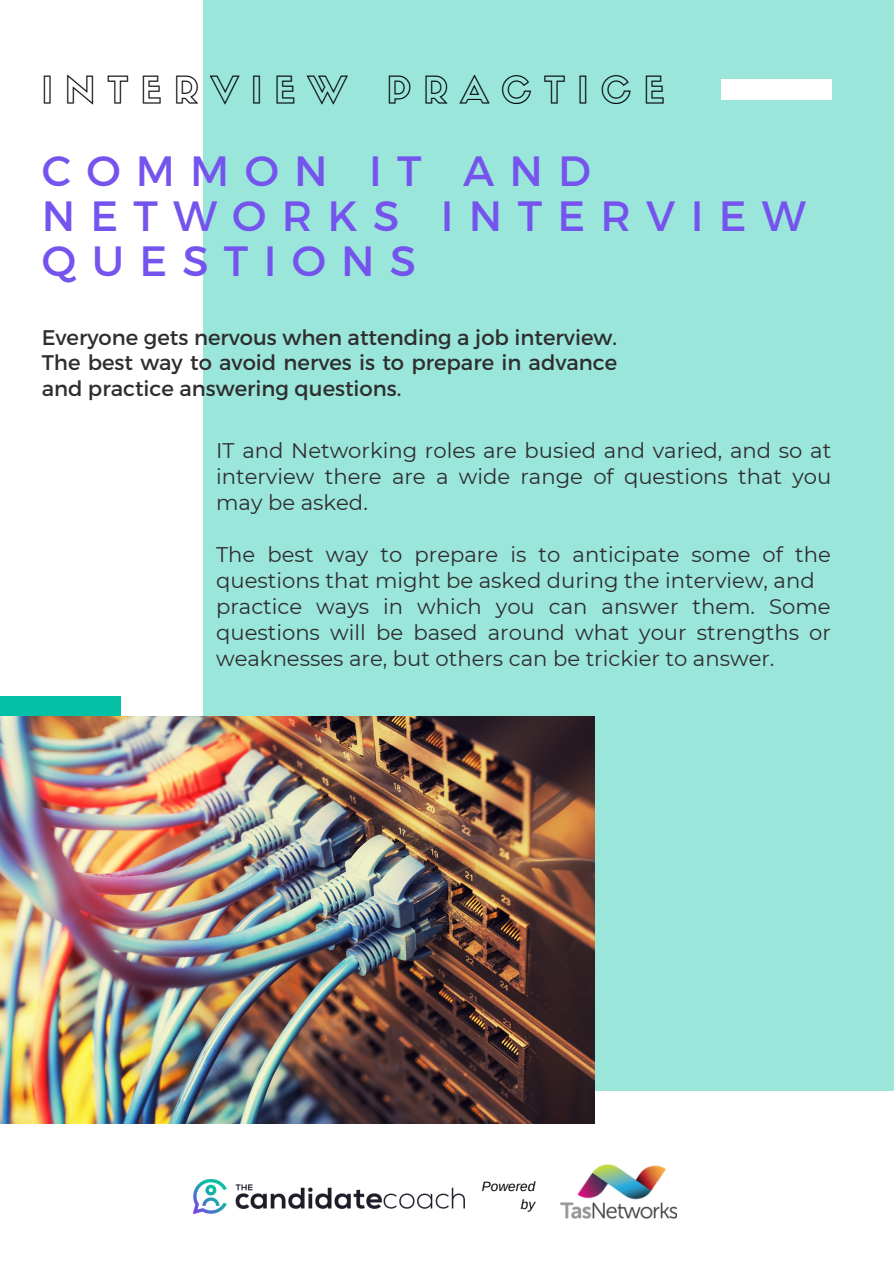
<style>
.page{position:relative;width:894px;height:1264px;background:#fff}
.page>*{position:absolute;margin:0;border:0;box-sizing:border-box;transform-origin:0 0}
.t1{font:42.3px/45px "Montserrat";letter-spacing:.36em;color:#7554ee}
.t2{font:36px "Sifonn Basic Outline";letter-spacing:.34em;color:#000}
.t3{font:21.15px/26px "Montserrat";color:#2e2e2e;text-align:justify}
.t4{font:italic 13.5px "Arimo";color:#000}
</style>
<div class="page">
<div style="left:203px;top:0;width:690px;height:1090px;background:#9be6db"></div>
<div style="left:721px;top:79px;width:110px;height:20px;background:#fff"></div>
<div style="left:0;top:696px;width:121px;height:20px;background:#07c1a6"></div>
<img style="left:0;top:716px;width:594px;height:407px">
<img style="left:194px;top:1179px;width:270px;height:34px">
<img style="left:560px;top:1164px;width:116px;height:55px">
<p class="t2" style="left:42px;top:76px;width:624px">INTERVIEW PRACTICE</p>
<p class="t1" style="left:42px;top:146px;width:765px">COMMON IT AND<br>NETWORKS INTERVIEW<br>QUESTIONS</p>
<p class="t3" style="left:42px;top:323px;width:577px">Everyone gets nervous when attending a job interview.<br>The best way to avoid nerves is to prepare in advance and practice answering questions.</p>
<p class="t3" style="left:216px;top:438px;width:616px">IT and Networking roles are busied and varied, and so at interview there are a wide range of questions that you may be asked.</p>
<p class="t3" style="left:216px;top:541px;width:616px">The best way to prepare is to anticipate some of the questions that might be asked during the interview, and</p>
<p class="t3" style="left:216px;top:593px;width:616px">practice ways in which you can answer them. Some questions will be based around what your strengths or weaknesses are, but others can be trickier to answer.</p>
<p class="t4" style="left:482px;top:1178px;width:55px">Powered</p>
<p class="t4" style="left:521px;top:1196px;width:16px">by</p>
</div>
